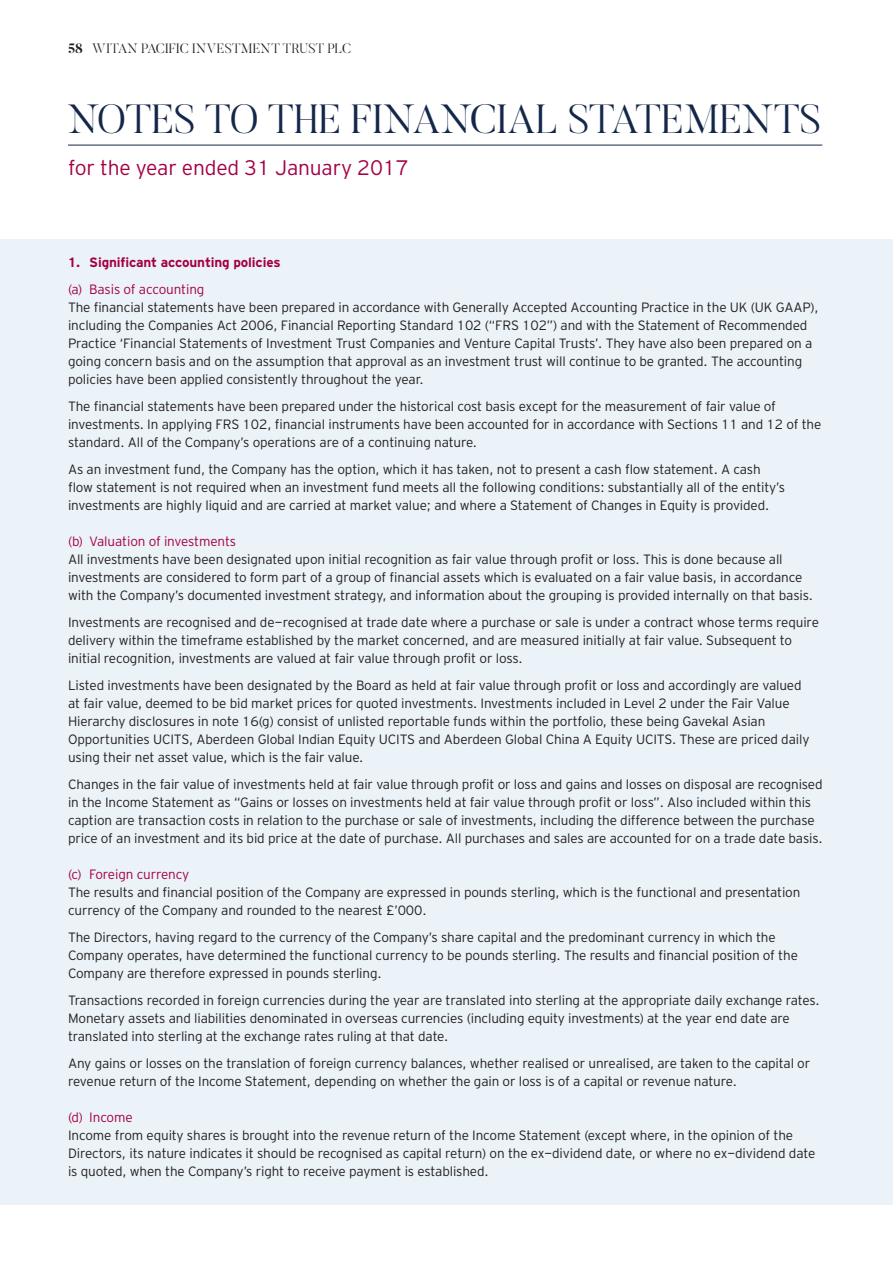
<style>
.page{position:relative;width:893px;height:1263px;background:#fff}
.page>*{position:absolute;margin:0;border:0;box-sizing:border-box;transform-origin:0 0}
.t1{font:300 40.5px "Butler";letter-spacing:-.005em;color:#14274a}
.t2{font:300 21px "Interstate Tab";letter-spacing:-.01em;color:#a40046}
.t3{font:300 13.5px/18px "Interstate Tab";letter-spacing:-.01em;color:#231f20}
.t4{font:300 13.5px "Interstate Tab";letter-spacing:-.01em;color:#a40046}
.t5{font:300 13.5px "Butler";letter-spacing:.005em;color:#231f20}
.t6{font:700 13.5px "Interstate Tab";letter-spacing:-.01em;color:#a40046}
.s1{font-weight:700}
</style>
<div class="page">
<div style="left:0;top:239px;width:893px;height:965px;background:#ebf3f8"></div>
<hr style="left:68px;top:145px;width:754px;height:1px;background:#14274a">
<p class="t5" style="left:68px;top:41px;width:285px"><span class="s1">58</span> WITAN PACIFIC INVESTMENT TRUST PLC</p>
<h1 class="t1" style="left:68px;top:95px;width:755px">NOTES TO THE FINANCIAL STATEMENTS</h1>
<h2 class="t2" style="left:68px;top:160px;width:342px">for the year ended 31 January 2017</h2>
<p class="t6" style="left:68px;top:257px;width:214px">1. Significant accounting policies</p>
<p class="t4" style="left:68px;top:284px;width:138px">(a) Basis of accounting</p>
<p class="t3" style="left:68px;top:300px;width:752px">The financial statements have been prepared in accordance with Generally Accepted Accounting Practice in the UK (UK GAAP), including the Companies Act 2006, Financial Reporting Standard 102 (“FRS 102”) and with the Statement of Recommended Practice ‘Financial Statements of Investment Trust Companies and Venture Capital Trusts’. They have also been prepared on a going concern basis and on the assumption that approval as an investment trust will continue to be granted. The accounting policies have been applied consistently throughout the year.</p>
<p class="t3" style="left:68px;top:399px;width:755px">The financial statements have been prepared under the historical cost basis except for the measurement of fair value of investments. In applying FRS 102, financial instruments have been accounted for in accordance with Sections 11 and 12 of the standard. All of the Company’s operations are of a continuing nature.</p>
<p class="t3" style="left:68px;top:462px;width:718px">As an investment fund, the Company has the option, which it has taken, not to present a cash flow statement. A cash flow statement is not required when an investment fund meets all the following conditions: substantially all of the entity’s investments are highly liquid and are carried at market value; and where a Statement of Changes in Equity is provided.</p>
<p class="t4" style="left:68px;top:536px;width:170px">(b) Valuation of investments</p>
<p class="t3" style="left:68px;top:552px;width:746px">All investments have been designated upon initial recognition as fair value through profit or loss. This is done because all investments are considered to form part of a group of financial assets which is evaluated on a fair value basis, in accordance with the Company’s documented investment strategy, and information about the grouping is provided internally on that basis.</p>
<p class="t3" style="left:68px;top:615px;width:752px">Investments are recognised and de-recognised at trade date where a purchase or sale is under a contract whose terms require delivery within the timeframe established by the market concerned, and are measured initially at fair value. Subsequent to initial recognition, investments are valued at fair value through profit or loss.</p>
<p class="t3" style="left:68px;top:678px;width:743px">Listed investments have been designated by the Board as held at fair value through profit or loss and accordingly are valued at fair value, deemed to be bid market prices for quoted investments. Investments included in Level 2 under the Fair Value Hierarchy disclosures in note 16(g) consist of unlisted reportable funds within the portfolio, these being Gavekal Asian Opportunities UCITS, Aberdeen Global Indian Equity UCITS and Aberdeen Global China A Equity UCITS. These are priced daily using their net asset value, which is the fair value.</p>
<p class="t3" style="left:68px;top:777px;width:756px">Changes in the fair value of investments held at fair value through profit or loss and gains and losses on disposal are recognised in the Income Statement as “Gains or losses on investments held at fair value through profit or loss”. Also included within this caption are transaction costs in relation to the purchase or sale of investments, including the difference between the purchase price of an investment and its bid price at the date of purchase. All purchases and sales are accounted for on a trade date basis.</p>
<p class="t4" style="left:68px;top:869px;width:123px">(c) Foreign currency</p>
<p class="t3" style="left:68px;top:885px;width:734px">The results and financial position of the Company are expressed in pounds sterling, which is the functional and presentation currency of the Company and rounded to the nearest £’000.</p>
<p class="t3" style="left:68px;top:930px;width:731px">The Directors, having regard to the currency of the Company’s share capital and the predominant currency in which the<br>Company operates, have determined the functional currency to be pounds sterling. The results and financial position of the<br>Company are therefore expressed in pounds sterling.</p>
<p class="t3" style="left:68px;top:993px;width:753px">Transactions recorded in foreign currencies during the year are translated into sterling at the appropriate daily exchange rates.<br>Monetary assets and liabilities denominated in overseas currencies (including equity investments) at the year end date are translated into sterling at the exchange rates ruling at that date.</p>
<p class="t3" style="left:68px;top:1056px;width:744px">Any gains or losses on the translation of foreign currency balances, whether realised or unrealised, are taken to the capital or revenue return of the Income Statement, depending on whether the gain or loss is of a capital or revenue nature.</p>
<p class="t4" style="left:68px;top:1112px;width:66px">(d) Income</p>
<p class="t3" style="left:68px;top:1128px;width:749px">Income from equity shares is brought into the revenue return of the Income Statement (except where, in the opinion of the<br>Directors, its nature indicates it should be recognised as capital return) on the ex-dividend date, or where no ex-dividend date is quoted, when the Company’s right to receive payment is established.</p>
</div>
